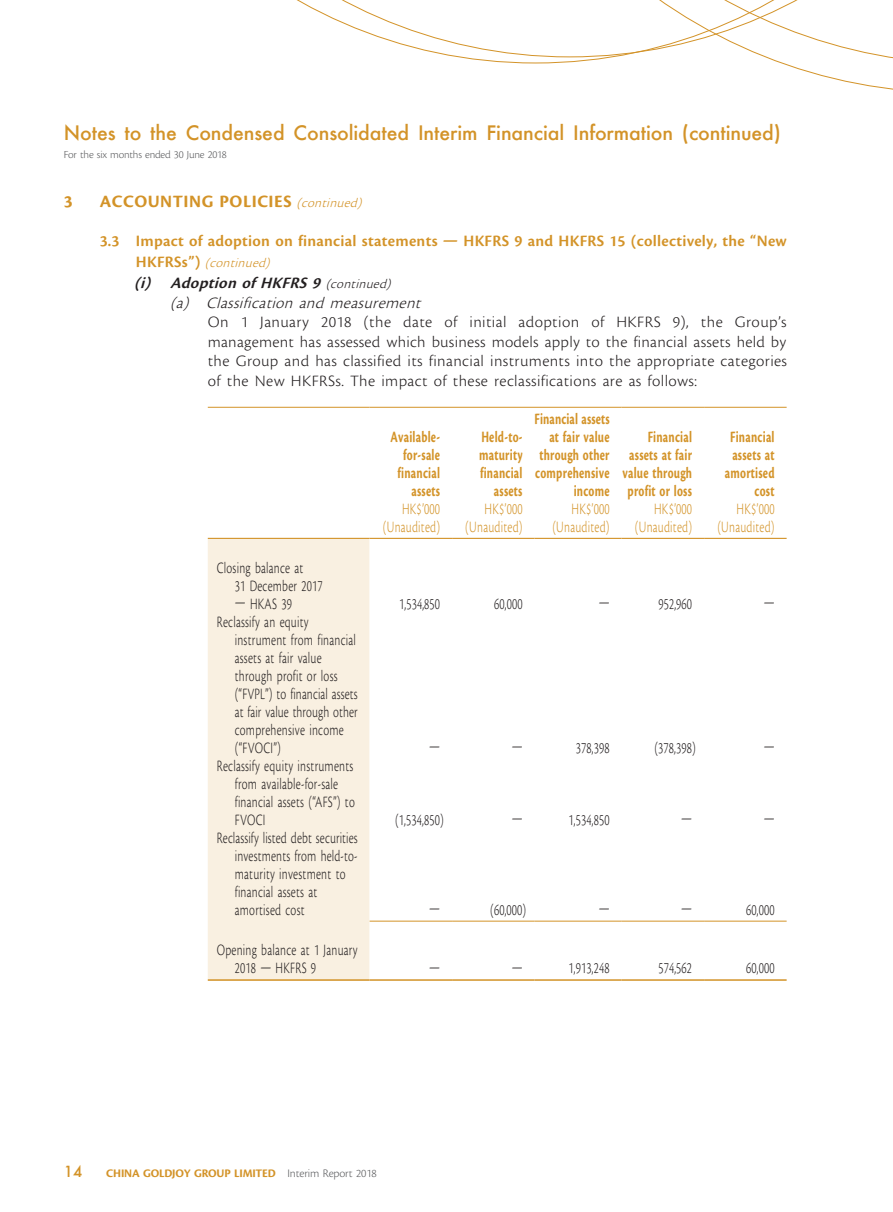
<style>
.page{position:relative;width:893px;height:1212px;background:#fff}
.page>*{position:absolute;margin:0;border:0;box-sizing:border-box;transform-origin:0 0}
.t1{font:500 19.5px "Futura";letter-spacing:-.005em;color:#d39328}
._03_H1{font:700 18px "Cronos Pro";letter-spacing:.03em;color:#d39328}
._15_Table_Stub{font:16.5px/18px "Cronos Pro Lt Capt";letter-spacing:.02em;color:#231f20;scale:.7 1}
._14a________P8{font:16.5px/19.5px "Cronos Pro Lt Capt";letter-spacing:.02em;color:#231f20;text-align:justify}
._01_Body_Text{font:700 16.5px/18px "Cronos Pro";letter-spacing:.02em;color:#d39328;text-align:right;scale:.7 1}
._01_Body_Text-2{font:16.5px "Cronos Pro Lt Capt";letter-spacing:.01em;color:#231f20;scale:.7 1}
._01_Body_Text-3{font:16.5px "Cronos Pro Lt Capt";letter-spacing:.02em;color:#d39328;scale:.7 1}
._04___H2{font:600 16.5px "Cronos Pro";letter-spacing:.015em;color:#d39328}
._06_______H4{font:italic 16.5px "Cronos Pro Lt Capt";color:#231f20}
._05_____H3{font:italic 600 16.5px "Cronos Pro";color:#231f20}
.t2{font:500 15px "Futura";color:#d39328}
._04___H2-2{font:italic 13.5px "Cronos Pro Lt Capt";color:#d39328}
.t3{font:700 12px "Cronos Pro";letter-spacing:-.015em;color:#d39328}
.t4{font:300 11.25px "Cronos Pro";letter-spacing:-.02em;color:#57585a}
.s1{font-family:"Cronos Pro Lt Capt";font-weight:400;font-style:italic;font-size:13.5px}
.s2{font-family:"Cronos Pro";font-weight:600;font-style:normal;font-size:16.5px}
.s3{font-family:"Cronos Pro Lt Capt";font-weight:400;font-size:13.5px}
.s4{font-weight:300;color:#57585a}
</style>
<div class="page">
<svg style="left:517px;top:63px;width:376px;height:27px"></svg>
<svg style="left:297px;top:0;width:596px;height:63px"></svg>
<div style="left:208px;top:539px;width:162px;height:440px;background:#f9f0e1"></div>
<hr style="left:208px;top:407px;width:162px;height:1px;background:#d39328">
<hr style="left:370px;top:407px;width:252px;height:1px;background:#d39328">
<hr style="left:622px;top:407px;width:82px;height:1px;background:#d39328">
<hr style="left:704px;top:407px;width:83px;height:1px;background:#d39328">
<hr style="left:208px;top:538px;width:162px;height:1px;background:#d39328">
<hr style="left:370px;top:538px;width:82px;height:1px;background:#d39328">
<hr style="left:452px;top:538px;width:83px;height:1px;background:#d39328">
<hr style="left:535px;top:538px;width:87px;height:1px;background:#d39328">
<hr style="left:622px;top:538px;width:82px;height:1px;background:#d39328">
<hr style="left:704px;top:538px;width:83px;height:1px;background:#d39328">
<hr style="left:370px;top:921px;width:82px;height:1px;background:#d39328">
<hr style="left:452px;top:921px;width:83px;height:1px;background:#d39328">
<hr style="left:535px;top:921px;width:87px;height:1px;background:#d39328">
<hr style="left:622px;top:921px;width:82px;height:1px;background:#d39328">
<hr style="left:704px;top:921px;width:83px;height:1px;background:#d39328">
<hr style="left:208px;top:979px;width:162px;height:2px;background:#d39328">
<hr style="left:370px;top:979px;width:82px;height:2px;background:#d39328">
<hr style="left:452px;top:979px;width:83px;height:2px;background:#d39328">
<hr style="left:535px;top:979px;width:87px;height:2px;background:#d39328">
<hr style="left:622px;top:979px;width:82px;height:2px;background:#d39328">
<hr style="left:704px;top:979px;width:83px;height:2px;background:#d39328">
<p class="t1" style="left:64px;top:119px;width:719px">Notes to the Condensed Consolidated Interim Financial Information (continued)</p>
<p class="t4" style="left:64px;top:148px;width:165px">For the six months ended 30 June 2018</p>
<p class="_03_H1" style="left:64px;top:191px;width:10px">3</p>
<p class="_03_H1" style="left:100px;top:191px;width:267px">ACCOUNTING POLICIES <span class="s1">(continued)</span></p>
<p class="_04___H2" style="left:100px;top:232px;width:688px">3.3 Impact of adoption on financial statements — HKFRS 9 and HKFRS 15 (collectively, the “New</p>
<p class="_04___H2-2" style="left:136px;top:255px;width:139px"><span class="s2">H K F RS s ” )</span> (continued)</p>
<p class="_05_____H3" style="left:134px;top:274px;width:262px">(i) Adoptionof HKFRS9<span class="s3">(continued)</span></p>
<p class="_06_______H4" style="left:170px;top:293px;width:257px">(a) Classification and measurement</p>
<p class="_14a________P8" style="left:208px;top:312px;width:581px">On 1 January 2018 (the date of initial adoption of HKFRS 9), the Group’s management has assessed which business models apply to the financial assets held by the Group and has classified its financial instruments into the appropriate categories of the New HKFRSs. The impact of these reclassifications are as follows:</p>
<p class="_01_Body_Text" style="left:391px;top:428px;width:72px">Available&shy;for-sale financial assets</p>
<p class="_01_Body_Text" style="left:479px;top:428px;width:63px">Held-to&shy;maturity financial assets</p>
<p class="_01_Body_Text" style="left:535px;top:410px;width:109px">Financial assets at fair value through other comprehensive income</p>
<p class="_01_Body_Text" style="left:623px;top:428px;width:101px">Financial assets at fair value through profit or loss</p>
<p class="_01_Body_Text" style="left:725px;top:428px;width:73px">Financial assets at amortised cost</p>
<p class="_01_Body_Text-3" style="left:402px;top:499px;width:56px">HK$’000</p>
<p class="_01_Body_Text-3" style="left:485px;top:499px;width:56px">HK$’000</p>
<p class="_01_Body_Text-3" style="left:572px;top:499px;width:56px">HK$’000</p>
<p class="_01_Body_Text-3" style="left:654px;top:499px;width:56px">HK$’000</p>
<p class="_01_Body_Text-3" style="left:737px;top:499px;width:56px">HK$’000</p>
<p class="_01_Body_Text-3" style="left:383px;top:517px;width:83px">(Unaudited)</p>
<p class="_01_Body_Text-3" style="left:465px;top:517px;width:83px">(Unaudited)</p>
<p class="_01_Body_Text-3" style="left:552px;top:517px;width:83px">(Unaudited)</p>
<p class="_01_Body_Text-3" style="left:635px;top:517px;width:83px">(Unaudited)</p>
<p class="_01_Body_Text-3" style="left:717px;top:517px;width:83px">(Unaudited)</p>
<p class="_15_Table_Stub" style="left:235px;top:559px;width:127px;text-indent:-18px">Closing balance at<br>31 December 2017</p>
<p class="_15_Table_Stub" style="left:235px;top:595px;width:83px">— HKAS 39</p>
<p class="_01_Body_Text-2" style="left:399px;top:594px;width:60px">1,534,850</p>
<p class="_01_Body_Text-2" style="left:494px;top:594px;width:42px">60,000</p>
<p class="_01_Body_Text-2" style="left:599px;top:592px;width:17px">—</p>
<p class="_01_Body_Text-2" style="left:658px;top:594px;width:50px">952,960</p>
<p class="_01_Body_Text-2" style="left:764px;top:592px;width:17px">—</p>
<p class="_15_Table_Stub" style="left:235px;top:613px;width:177px;text-indent:-18px">Reclassify an equity instrument from financial assets at fair value through profit or loss (“FVPL”) to financial assets at fair value through other comprehensive income (“FVOCI”)</p>
<p class="_01_Body_Text-2" style="left:429px;top:736px;width:17px">—</p>
<p class="_01_Body_Text-2" style="left:512px;top:736px;width:17px">—</p>
<p class="_01_Body_Text-2" style="left:576px;top:738px;width:50px">378,398</p>
<p class="_01_Body_Text-2" style="left:654px;top:738px;width:61px">(378,398)</p>
<p class="_01_Body_Text-2" style="left:764px;top:736px;width:17px">—</p>
<p class="_15_Table_Stub" style="left:235px;top:757px;width:173px;text-indent:-18px">Reclassify equity instruments from available-for-sale financial assets (“AFS”) to<br>FVOCI</p>
<p class="_15_Table_Stub" style="left:235px;top:829px;width:177px;text-indent:-18px">Reclassify listed debt securities investments from held-to&shy;maturity investment to financial assets at amortised cost</p>
<p class="_15_Table_Stub" style="left:235px;top:941px;width:177px;text-indent:-18px">Opening balance at 1 January<br>2018 — HKFRS 9</p>
<p class="_01_Body_Text-2" style="left:395px;top:810px;width:71px">(1,534,850)</p>
<p class="_01_Body_Text-2" style="left:512px;top:808px;width:17px">—</p>
<p class="_01_Body_Text-2" style="left:569px;top:810px;width:60px">1,534,850</p>
<p class="_01_Body_Text-2" style="left:681px;top:808px;width:17px">—</p>
<p class="_01_Body_Text-2" style="left:764px;top:808px;width:17px">—</p>
<p class="_01_Body_Text-2" style="left:429px;top:898px;width:17px">—</p>
<p class="_01_Body_Text-2" style="left:490px;top:900px;width:53px">(60,000)</p>
<p class="_01_Body_Text-2" style="left:599px;top:898px;width:17px">—</p>
<p class="_01_Body_Text-2" style="left:681px;top:898px;width:17px">—</p>
<p class="_01_Body_Text-2" style="left:746px;top:900px;width:42px">60,000</p>
<p class="_01_Body_Text-2" style="left:429px;top:957px;width:17px">—</p>
<p class="_01_Body_Text-2" style="left:512px;top:957px;width:17px">—</p>
<p class="_01_Body_Text-2" style="left:569px;top:959px;width:60px">1,913,248</p>
<p class="_01_Body_Text-2" style="left:658px;top:959px;width:50px">574,562</p>
<p class="_01_Body_Text-2" style="left:746px;top:959px;width:42px">60,000</p>
<p class="t2" style="left:64px;top:1161px;width:20px">14</p>
<p class="t3" style="left:106px;top:1166px;width:272px">CHINA GOLDJOY GROUP LIMITED <span class="s4">Interim Report 2018</span></p>
</div>
